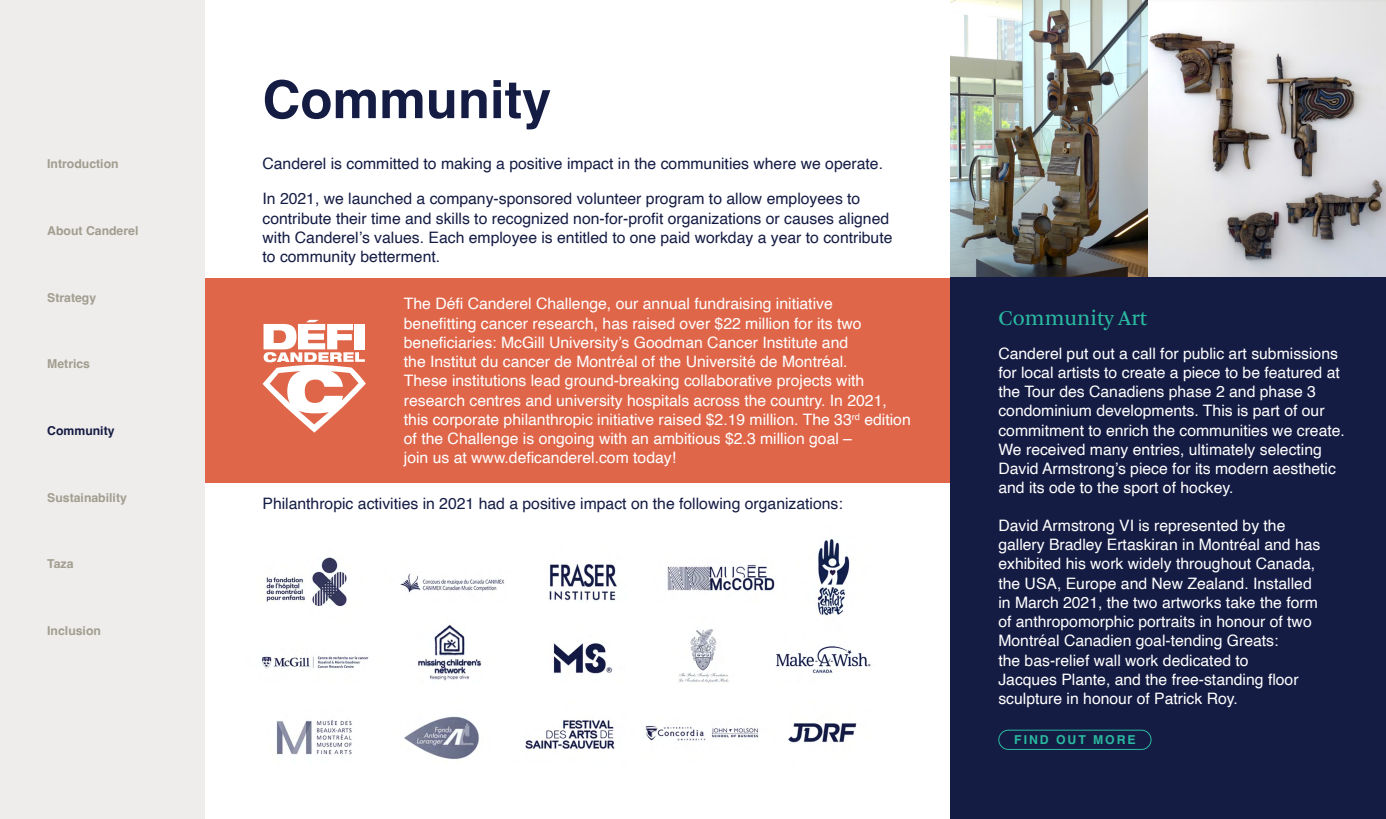
<style>
.page{position:relative;width:1386px;height:819px;background:#fff}
.page>*{position:absolute;margin:0;border:0;box-sizing:border-box;transform-origin:0 0}
.t1{font:700 52.5px "Helvetica";color:#151c44}
.t2{font:21.88px "Arnhem";color:#2abaa1}
.t3{font:15.75px/19.2px "Helvetica";color:#fff}
.t4{font:15.75px/19.2px "Helvetica";color:#151c44}
.t5{font:700 12.25px "Helvetica";color:#a19d90}
.t6{font:700 12.25px "Helvetica";color:#a09d90}
.t7{font:700 12.25px "Helvetica";letter-spacing:.16em;color:#2abaa1}
.t8{font:700 12.25px "Helvetica";color:#151c44}
</style>
<div class="page">
<div style="left:205px;top:278px;width:769px;height:205px;background:#e0664a"></div>
<img style="left:262px;top:539px;width:609px;height:220px">
<svg style="left:262px;top:320px;width:104px;height:113px"></svg>
<div style="left:950px;top:0;width:436px;height:819px;background:#151c44"></div>
<div style="left:998px;top:730px;width:154px;height:20px;border:1px solid #2abaa1;border-radius:10px"></div>
<img style="left:950px;top:0;width:436px;height:276px">
<div style="left:0;top:0;width:205px;height:819px;background:#efedeb"></div>
<p class="t6" style="left:47px;top:157px;width:73px">Introduction</p>
<p class="t5" style="left:47px;top:223px;width:93px">About Canderel</p>
<p class="t5" style="left:47px;top:290px;width:51px">Strategy</p>
<p class="t5" style="left:47px;top:357px;width:44px">Metrics</p>
<p class="t8" style="left:47px;top:423px;width:69px">Community</p>
<p class="t5" style="left:47px;top:490px;width:81px">Sustainability</p>
<p class="t5" style="left:47px;top:556px;width:28px">Taza</p>
<p class="t5" style="left:47px;top:623px;width:55px">Inclusion</p>
<h1 class="t1" style="left:262px;top:68px;width:290px">Community</h1>
<p class="t4" style="left:262px;top:155px;width:622px">Canderel is committed to making a positive impact in the communities where we operate.</p>
<p class="t4" style="left:262px;top:190px;width:632px">In 2021, we launched a company-sponsored volunteer program to allow employees to contribute their time and skills to recognized non-for-profit organizations or causes aligned with Canderel’s values. Each employee is entitled to one paid workday a year to contribute to community betterment.</p>
<p class="t3" style="left:404px;top:295px;width:508px">The Défi Canderel Challenge, our annual fundraising initiative<br>benefitting cancer research, has raised over $22 million for its two beneficiaries: McGill University’s Goodman Cancer Institute and<br>the Institut du cancer de Montréal of the Université de Montréal.<br>These institutions lead ground-breaking collaborative projects with research centres and university hospitals across the country. In 2021, this corporate philanthropic initiative raised $2.19 million. The 33<sup>rd</sup> edition of the Challenge is ongoing with an ambitious $2.3 million goal –<br>join us at www.deficanderel.com today!</p>
<p class="t4" style="left:262px;top:495px;width:582px">Philanthropic activities in 2021 had a positive impact on the following organizations:</p>
<h2 class="t2" style="left:998px;top:306px;width:150px">Community Art</h2>
<p class="t3" style="left:998px;top:344px;width:348px">Canderel put out a call for public art submissions for local artists to create a piece to be featured at the Tour des Canadiens phase 2 and phase 3 condominium developments. This is part of our commitment to enrich the communities we create.<br>We received many entries, ultimately selecting David Armstrong’s piece for its modern aesthetic and its ode to the sport of hockey.</p>
<p class="t3" style="left:998px;top:516px;width:324px">David Armstrong VI is represented by the gallery Bradley Ertaskiran in Montréal and has exhibited his work widely throughout Canada, the USA, Europe and New Zealand. Installed in March 2021, the two artworks take the form of anthropomorphic portraits in honour of two Montréal Canadien goal-tending Greats:<br>the bas-relief wall work dedicated to<br>Jacques Plante, and the free-standing floor sculpture in honour of Patrick Roy.</p>
<p class="t7" style="left:1014px;top:733px;width:123px">FIND OUT MORE</p>
</div>
